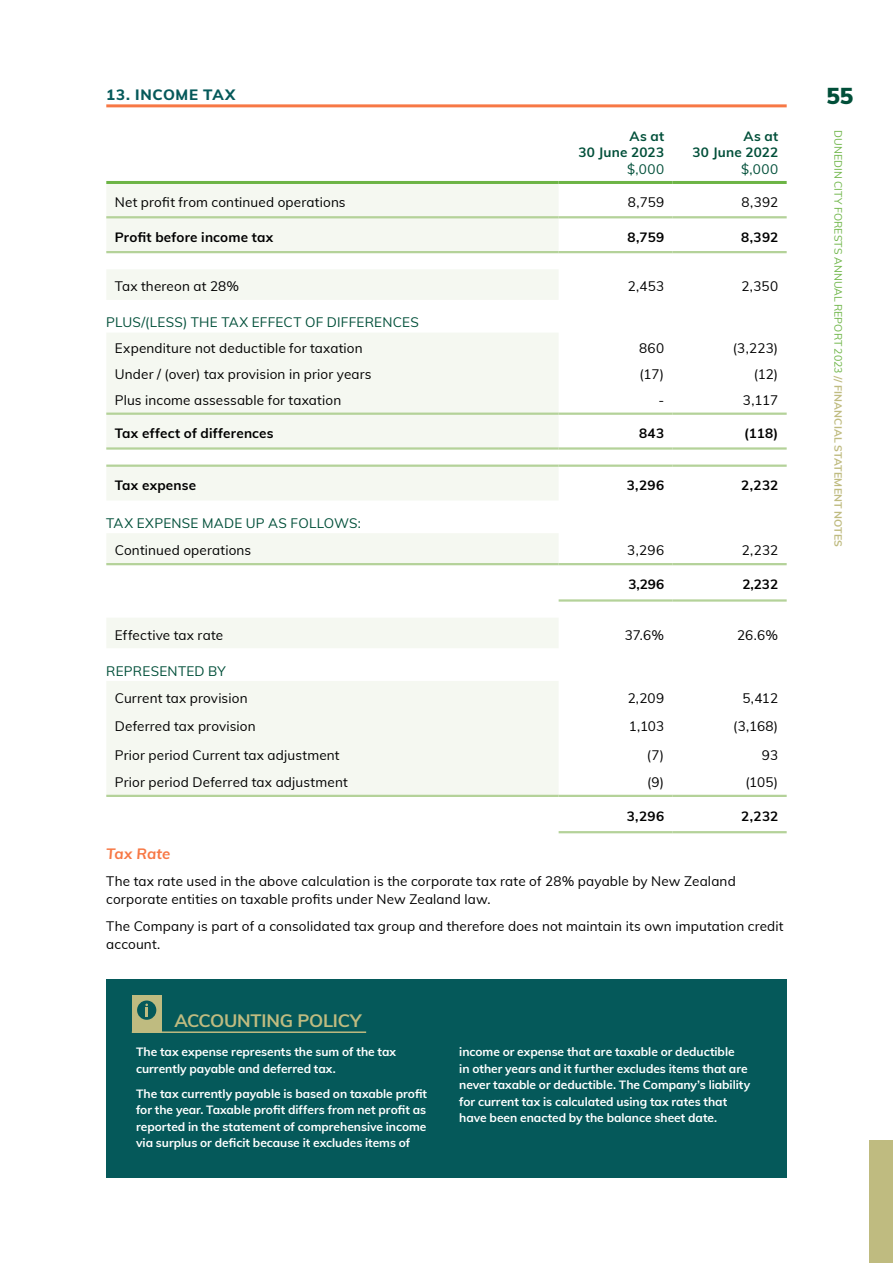
<style>
.page{position:relative;width:893px;height:1263px;background:#fff}
.page>*{position:absolute;margin:0;border:0;box-sizing:border-box;transform-origin:0 0}
.t1{font:900 22.5px "Muli";color:#014f39}
.Accounting_Policy_-_HEADING{font:700 18px "Muli";letter-spacing:-.015em;color:#bfbb80}
.NOTES_-_HEADING{font:800 15px "Muli";letter-spacing:.05em;color:#05595a}
.NOTES_-_H3{font:italic 700 15px "Muli";letter-spacing:.005em;color:#f77845}
.Directors_Report_-_BODY{font:13.5px/18px "Muli";letter-spacing:.01em;color:#000}
.t2{font:700 13.5px "Muli";letter-spacing:.015em;color:#000}
.t3{font:13.5px "Muli";letter-spacing:.015em;color:#014f39}
.t4{font:700 13.5px/16.5px "Muli";letter-spacing:.015em;color:#014f39;text-align:right}
.Accounting_Policy_-_BODY{font:700 12px/16.5px "Muli";letter-spacing:-.005em;color:#fff}
.t5{font:10.5px "Muli";letter-spacing:.01em;color:#6cb445}
.s1{font-weight:400}
.s2{font-weight:700;color:#bfbb80}
</style>
<div class="page">
<div style="left:106px;top:979px;width:681px;height:199px;background:#05595a"></div>
<hr style="left:132px;top:1031px;width:234px;height:2px;background:#bfbb80">
<div style="left:132px;top:995px;width:30px;height:38px;background:#bfbb80"></div>
<div style="left:137px;top:1000px;width:19px;height:20px;background:#05595a;border-radius:50%"></div>
<svg style="left:145px;top:1003px;width:3px;height:14px"></svg>
<hr style="left:106px;top:104px;width:681px;height:3px;background:#f77845">
<svg style="left:106px;top:184px;width:453px;height:611px;fill:#f5f8f1"></svg>
<hr style="left:106px;top:181px;width:453px;height:3px;background:#6cb445">
<hr style="left:559px;top:181px;width:114px;height:3px;background:#6cb445">
<hr style="left:673px;top:181px;width:114px;height:3px;background:#6cb445">
<hr style="left:106px;top:413px;width:453px;height:2px;background:#b4d299">
<hr style="left:559px;top:413px;width:114px;height:2px;background:#b4d299">
<hr style="left:673px;top:413px;width:114px;height:2px;background:#b4d299">
<hr style="left:106px;top:447px;width:453px;height:3px;background:#b4d299">
<hr style="left:559px;top:447px;width:114px;height:3px;background:#b4d299">
<hr style="left:673px;top:447px;width:114px;height:3px;background:#b4d299">
<hr style="left:106px;top:464px;width:453px;height:3px;background:#b4d299">
<hr style="left:559px;top:464px;width:114px;height:3px;background:#b4d299">
<hr style="left:673px;top:464px;width:114px;height:3px;background:#b4d299">
<hr style="left:106px;top:563px;width:453px;height:2px;background:#b4d299">
<hr style="left:559px;top:563px;width:114px;height:2px;background:#b4d299">
<hr style="left:673px;top:563px;width:114px;height:2px;background:#b4d299">
<hr style="left:559px;top:599px;width:114px;height:3px;background:#b4d299">
<hr style="left:673px;top:599px;width:114px;height:3px;background:#b4d299">
<hr style="left:106px;top:795px;width:453px;height:2px;background:#b4d299">
<hr style="left:559px;top:795px;width:114px;height:2px;background:#b4d299">
<hr style="left:673px;top:795px;width:114px;height:2px;background:#b4d299">
<hr style="left:559px;top:831px;width:114px;height:2px;background:#b4d299">
<hr style="left:673px;top:831px;width:114px;height:2px;background:#b4d299">
<hr style="left:106px;top:216px;width:453px;height:2px;background:#b4d299">
<hr style="left:559px;top:216px;width:114px;height:2px;background:#b4d299">
<hr style="left:673px;top:216px;width:114px;height:2px;background:#b4d299">
<hr style="left:106px;top:251px;width:453px;height:2px;background:#b4d299">
<hr style="left:559px;top:251px;width:114px;height:2px;background:#b4d299">
<hr style="left:673px;top:251px;width:114px;height:2px;background:#b4d299">
<div style="left:870px;top:1140px;width:23px;height:123px;background:#bfbb80"></div>
<p class="NOTES_-_HEADING" style="left:106px;top:84px;width:131px">13. INCOME TAX</p>
<p class="t4" style="left:578px;top:127px;width:87px">As at<br>30 June 2023 <span class="s1">$,000</span></p>
<p class="t4" style="left:692px;top:127px;width:87px">As at<br>30 June 2022 <span class="s1">$,000</span></p>
<p class="Directors_Report_-_BODY" style="left:115px;top:192px;width:232px">Net profit from continued operations</p>
<p class="Directors_Report_-_BODY" style="left:628px;top:192px;width:38px">8,759</p>
<p class="Directors_Report_-_BODY" style="left:741px;top:192px;width:38px">8,392</p>
<p class="t2" style="left:115px;top:227px;width:160px">Profit before income tax</p>
<p class="t2" style="left:627px;top:227px;width:38px">8,759</p>
<p class="t2" style="left:741px;top:227px;width:39px">8,392</p>
<p class="Directors_Report_-_BODY" style="left:115px;top:277px;width:126px">Tax thereon at 28%</p>
<p class="Directors_Report_-_BODY" style="left:628px;top:277px;width:38px">2,453</p>
<p class="Directors_Report_-_BODY" style="left:741px;top:277px;width:38px">2,350</p>
<p class="t3" style="left:106px;top:313px;width:314px">PLUS/(LESS) THE TAX EFFECT OF DIFFERENCES</p>
<p class="Directors_Report_-_BODY" style="left:115px;top:338px;width:249px">Expenditure not deductible for taxation</p>
<p class="Directors_Report_-_BODY" style="left:639px;top:338px;width:27px">860</p>
<p class="Directors_Report_-_BODY" style="left:733px;top:338px;width:47px">(3,223)</p>
<p class="Directors_Report_-_BODY" style="left:115px;top:364px;width:258px">Under / (over) tax provision in prior years</p>
<p class="Directors_Report_-_BODY" style="left:640px;top:364px;width:26px">(17)</p>
<p class="Directors_Report_-_BODY" style="left:754px;top:364px;width:26px">(12)</p>
<p class="Directors_Report_-_BODY" style="left:115px;top:391px;width:228px">Plus income assessable for taxation</p>
<p class="Directors_Report_-_BODY" style="left:658px;top:391px;width:7px">-</p>
<p class="Directors_Report_-_BODY" style="left:743px;top:391px;width:37px">3,117</p>
<p class="t2" style="left:115px;top:423px;width:160px">Tax effect of differences</p>
<p class="t2" style="left:639px;top:423px;width:27px">843</p>
<p class="t2" style="left:744px;top:423px;width:35px">(118)</p>
<p class="t2" style="left:115px;top:475px;width:83px">Tax expense</p>
<p class="t2" style="left:627px;top:475px;width:39px">3,296</p>
<p class="t2" style="left:741px;top:475px;width:39px">2,232</p>
<p class="t3" style="left:106px;top:513px;width:256px">TAX EXPENSE MADE UP AS FOLLOWS:</p>
<p class="Directors_Report_-_BODY" style="left:115px;top:541px;width:138px">Continued operations</p>
<p class="Directors_Report_-_BODY" style="left:627px;top:541px;width:38px">3,296</p>
<p class="Directors_Report_-_BODY" style="left:742px;top:541px;width:38px">2,232</p>
<p class="t2" style="left:628px;top:574px;width:37px">3,296</p>
<p class="t2" style="left:742px;top:574px;width:37px">2,232</p>
<p class="Directors_Report_-_BODY" style="left:115px;top:625px;width:110px">Effective tax rate</p>
<p class="Directors_Report_-_BODY" style="left:625px;top:625px;width:41px">37.6%</p>
<p class="Directors_Report_-_BODY" style="left:737px;top:625px;width:42px">26.6%</p>
<p class="t3" style="left:106px;top:661px;width:121px">REPRESENTED BY</p>
<p class="Directors_Report_-_BODY" style="left:115px;top:689px;width:134px">Current tax provision</p>
<p class="Directors_Report_-_BODY" style="left:628px;top:689px;width:38px">2,209</p>
<p class="Directors_Report_-_BODY" style="left:742px;top:689px;width:37px">5,412</p>
<p class="Directors_Report_-_BODY" style="left:115px;top:716px;width:142px">Deferred tax provision</p>
<p class="Directors_Report_-_BODY" style="left:629px;top:716px;width:37px">1,103</p>
<p class="Directors_Report_-_BODY" style="left:733px;top:716px;width:46px">(3,168)</p>
<p class="Directors_Report_-_BODY" style="left:115px;top:745px;width:226px">Prior period Current tax adjustment</p>
<p class="Directors_Report_-_BODY" style="left:647px;top:745px;width:19px">(7)</p>
<p class="Directors_Report_-_BODY" style="left:762px;top:745px;width:18px">93</p>
<p class="Directors_Report_-_BODY" style="left:115px;top:773px;width:234px">Prior period Deferred tax adjustment</p>
<p class="Directors_Report_-_BODY" style="left:647px;top:773px;width:19px">(9)</p>
<p class="Directors_Report_-_BODY" style="left:745px;top:773px;width:34px">(105)</p>
<p class="t2" style="left:627px;top:806px;width:39px">3,296</p>
<p class="t2" style="left:741px;top:806px;width:39px">2,232</p>
<p class="NOTES_-_H3" style="left:106px;top:843px;width:66px">Tax Rate</p>
<p class="Directors_Report_-_BODY" style="left:106px;top:872px;width:631px">The tax rate used in the above calculation is the corporate tax rate of 28% payable by New Zealand corporate entities on taxable profits under New Zealand law.</p>
<p class="Directors_Report_-_BODY" style="left:106px;top:917px;width:679px">The Company is part of a consolidated tax group and therefore does not maintain its own imputation credit account.</p>
<p class="Accounting_Policy_-_HEADING" style="left:174px;top:1007px;width:189px">ACCOUNTING POLICY</p>
<p class="Accounting_Policy_-_BODY" style="left:136px;top:1043px;width:262px">The tax expense represents the sum of the tax currently payable and deferred tax.</p>
<p class="Accounting_Policy_-_BODY" style="left:136px;top:1085px;width:293px;text-align:justify">The tax currently payable is based on taxable profit for the year. Taxable profit differs from net profit as reported in the statement of comprehensive income via surplus or deficit because it excludes items of</p>
<p class="Accounting_Policy_-_BODY" style="left:459px;top:1043px;width:292px">income or expense that are taxable or deductible<br>in other years and it further excludes items that are never taxable or deductible. The Company’s liability for current tax is calculated using tax rates that have been enacted by the balance sheet date.</p>
<h1 class="t1" style="left:826px;top:80px;width:28px">55</h1>
<p class="t5" style="left:846px;top:130px;width:418px;rotate:90deg">DUNEDIN CITY FORESTS ANNUAL REPORT 2023 <span class="s2">// FINANCIAL STATEMENT NOTES</span></p>
</div>
